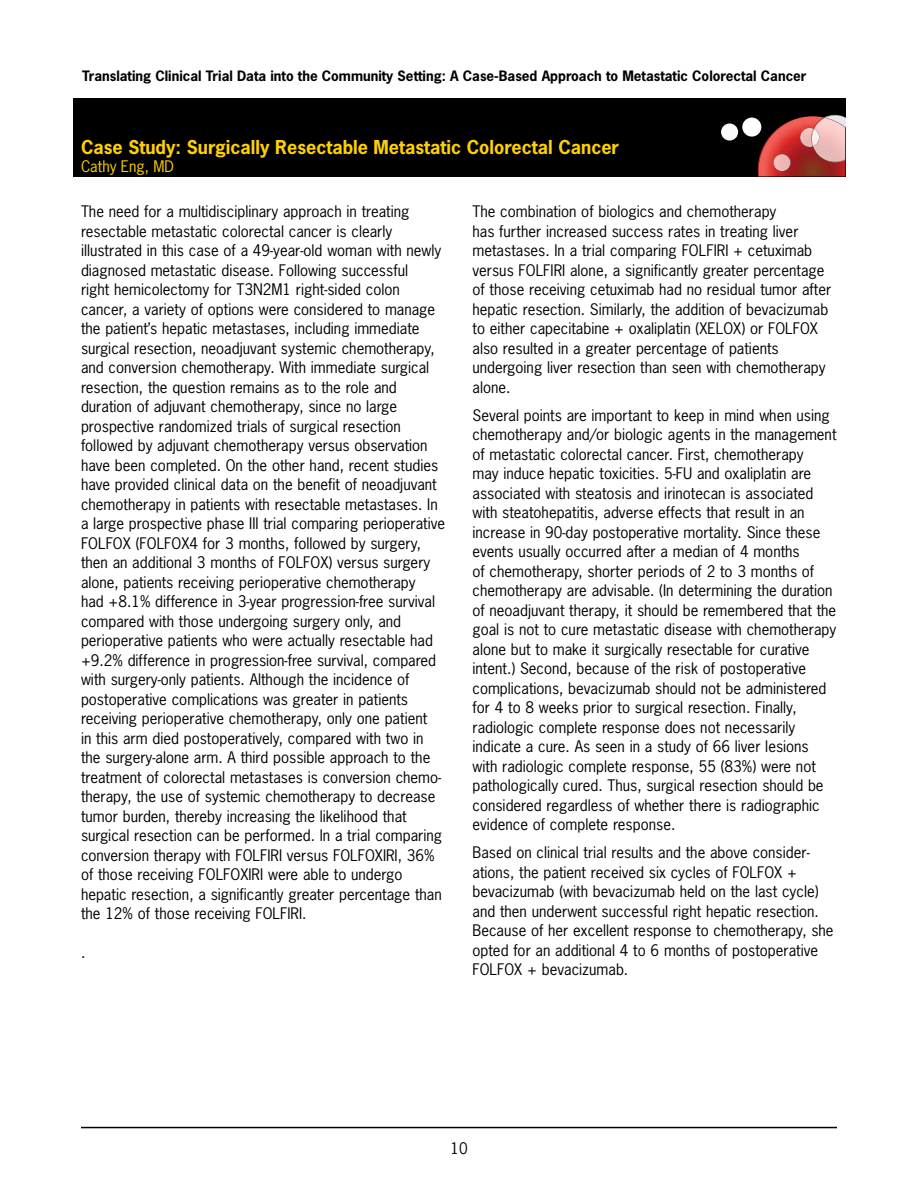
<style>
.page{position:relative;width:918px;height:1188px;background:#fff}
.page>*{position:absolute;margin:0;border:0;box-sizing:border-box;transform-origin:0 0}
.t1{font:700 18px "News Gothic Std";color:#ffd100}
.t2{font:15px/19.5px "News Gothic Std";color:#000}
.t3{font:15px "News Gothic Std";color:#ffd100}
.t4{font:700 13.5px "News Gothic Std";color:#000}
</style>
<div class="page">
<hr style="left:81px;top:1127px;width:756px;height:1px;background:#000">
<div style="left:73px;top:98px;width:772px;height:78px;background:#000"></div>
<div style="left:742px;top:118px;width:19px;height:19px;background:#fff;border-radius:50%"></div>
<div style="left:721px;top:123px;width:17px;height:18px;background:#fafafa;border-radius:50%"></div>
<svg style="left:758px;top:115px;width:87px;height:61px"></svg>
<img style="left:813px;top:118px;width:32px;height:44px">
<p class="t4" style="left:82px;top:67px;width:726px">Translating Clinical Trial Data into the Community Setting: A Case-Based Approach to Metastatic Colorectal Cancer</p>
<p class="t1" style="left:81px;top:136px;width:540px">Case Study: Surgically Resectable Metastatic Colorectal Cancer</p>
<p class="t3" style="left:81px;top:157px;width:95px">Cathy Eng, MD</p>
<p class="t2" style="left:81px;top:202px;width:366px">The need for a multidisciplinary approach in treating resectable metastatic colorectal cancer is clearly illustrated in this case of a 49-year-old woman with newly diagnosed metastatic disease. Following successful<br>right hemicolectomy for T3N2M1 right-sided colon cancer, a variety of options were considered to manage the patient’s hepatic metastases, including immediate surgical resection, neoadjuvant systemic chemotherapy, and conversion chemotherapy. With immediate surgical resection, the question remains as to the role and duration of adjuvant chemotherapy, since no large prospective randomized trials of surgical resection followed by adjuvant chemotherapy versus observation have been completed. On the other hand, recent studies have provided clinical data on the benefit of neoadjuvant chemotherapy in patients with resectable metastases. In a large prospective phase III trial comparing perioperative FOLFOX (FOLFOX4 for 3 months, followed by surgery, then an additional 3 months of FOLFOX) versus surgery alone, patients receiving perioperative chemotherapy<br>had +8.1% difference in 3-year progression-free survival compared with those undergoing surgery only, and perioperative patients who were actually resectable had +9.2% difference in progression-free survival, compared with surgery-only patients. Although the incidence of postoperative complications was greater in patients receiving perioperative chemotherapy, only one patient<br>in this arm died postoperatively, compared with two in the surgery-alone arm. A third possible approach to the treatment of colorectal metastases is conversion chemo&shy;therapy, the use of systemic chemotherapy to decrease tumor burden, thereby increasing the likelihood that surgical resection can be performed. In a trial comparing conversion therapy with FOLFIRI versus FOLFOXIRI, 36% of those receiving FOLFOXIRI were able to undergo hepatic resection, a significantly greater percentage than the 12% of those receiving FOLFIRI.</p>
<p class="t2" style="left:81px;top:943px;width:6px">.</p>
<p class="t2" style="left:472px;top:202px;width:360px">The combination of biologics and chemotherapy<br>has further increased success rates in treating liver metastases. In a trial comparing FOLFIRI + cetuximab versus FOLFIRI alone, a significantly greater percentage of those receiving cetuximab had no residual tumor after hepatic resection. Similarly, the addition of bevacizumab to either capecitabine + oxaliplatin (XELOX) or FOLFOX also resulted in a greater percentage of patients undergoing liver resection than seen with chemotherapy alone.</p>
<p class="t2" style="left:472px;top:405px;width:366px">Several points are important to keep in mind when using chemotherapy and/or biologic agents in the management of metastatic colorectal cancer. First, chemotherapy<br>may induce hepatic toxicities. 5-FU and oxaliplatin are associated with steatosis and irinotecan is associated with steatohepatitis, adverse effects that result in an increase in 90-day postoperative mortality. Since these events usually occurred after a median of 4 months<br>of chemotherapy, shorter periods of 2 to 3 months of chemotherapy are advisable. (In determining the duration of neoadjuvant therapy, it should be remembered that the goal is not to cure metastatic disease with chemotherapy alone but to make it surgically resectable for curative intent.) Second, because of the risk of postoperative complications, bevacizumab should not be administered for 4 to 8 weeks prior to surgical resection. Finally, radiologic complete response does not necessarily indicate a cure. As seen in a study of 66 liver lesions with radiologic complete response, 55 (83%) were not pathologically cured. Thus, surgical resection should be considered regardless of whether there is radiographic evidence of complete response.</p>
<p class="t2" style="left:472px;top:843px;width:363px">Based on clinical trial results and the above consider&shy;ations, the patient received six cycles of FOLFOX + bevacizumab (with bevacizumab held on the last cycle) and then underwent successful right hepatic resection.<br>Because of her excellent response to chemotherapy, she opted for an additional 4 to 6 months of postoperative FOLFOX + bevacizumab.</p>
<p class="t2" style="left:450px;top:1138px;width:19px">10</p>
</div>
